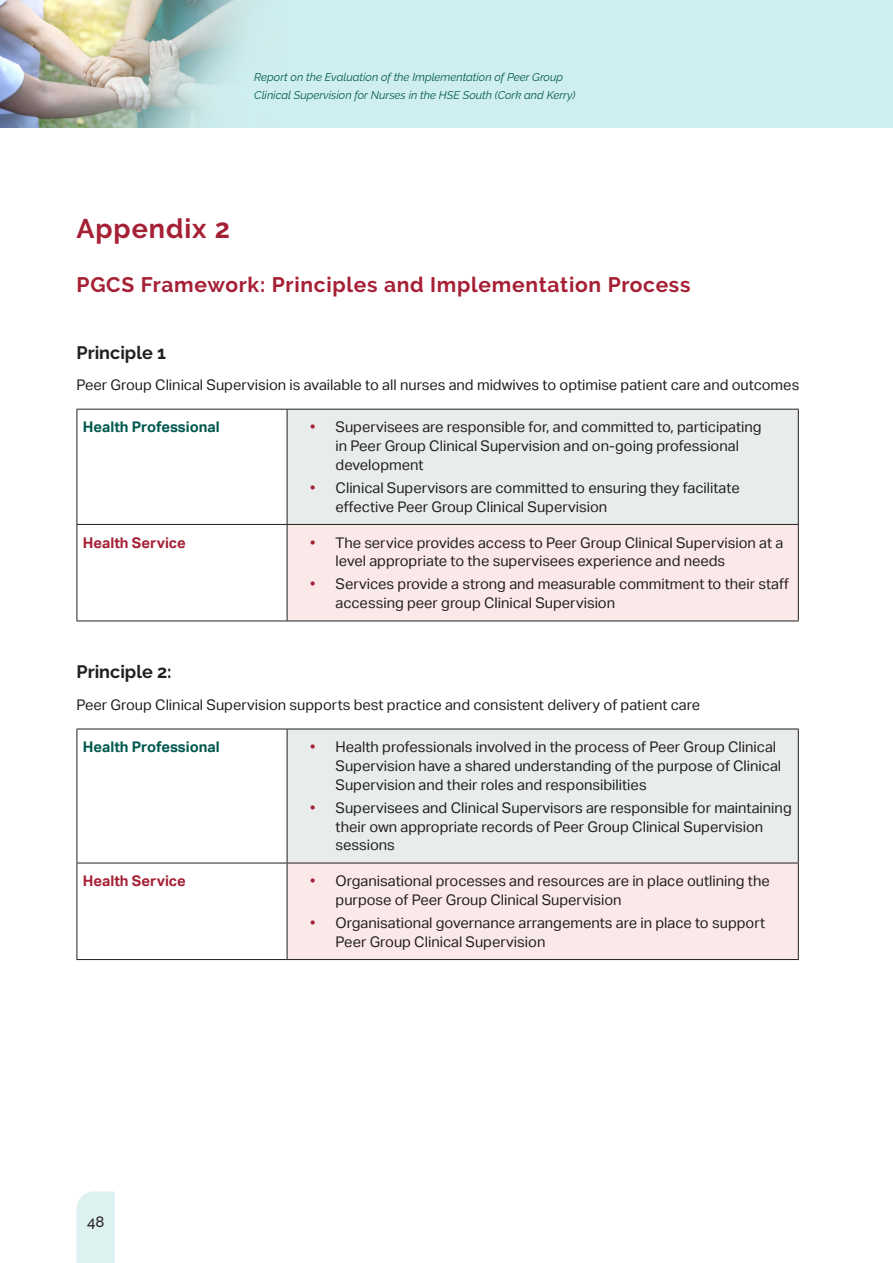
<style>
.page{position:relative;width:893px;height:1263px;background:#fff}
.page>*{position:absolute;margin:0;border:0;box-sizing:border-box;transform-origin:0 0}
.Subtitle{font:700 27px "Raleway";letter-spacing:.035em;color:#a62035}
.Subtitle-2{font:700 21px "Raleway";letter-spacing:.035em;color:#a62035}
.principle{font:700 18px "Raleway";color:#231f20}
.t1{font:500 15px "Raleway";color:#231f20}
.t2{font:14.7px/18.8px "Aktiv Grotesk";color:#231f20}
.t3{font:700 14.7px "Aktiv Grotesk";color:#00584e}
.t4{font:700 14.7px "Aktiv Grotesk";color:#a62035}
.t5{font:italic 11.25px/18px "Raleway";color:#00584e}
.s1{color:#a62035}
</style>
<div class="page">
<div style="left:77px;top:1191px;width:38px;height:72px;background:#ddf1f1"></div>
<img style="left:0;top:0;width:893px;height:128px">
<div style="left:287px;top:409px;width:511px;height:115px;background:#e8edec"></div>
<div style="left:287px;top:524px;width:511px;height:97px;background:#fbe9e9"></div>
<hr style="left:77px;top:409px;width:210px;height:1px;background:#231f20">
<hr style="left:77px;top:409px;width:1px;height:115px;background:#231f20">
<hr style="left:287px;top:409px;width:512px;height:1px;background:#231f20">
<hr style="left:287px;top:409px;width:1px;height:115px;background:#231f20">
<hr style="left:798px;top:409px;width:1px;height:115px;background:#231f20">
<hr style="left:77px;top:524px;width:210px;height:1px;background:#231f20">
<hr style="left:77px;top:525px;width:1px;height:96px;background:#231f20">
<hr style="left:287px;top:524px;width:512px;height:1px;background:#231f20">
<hr style="left:287px;top:525px;width:1px;height:96px;background:#231f20">
<hr style="left:798px;top:525px;width:1px;height:96px;background:#231f20">
<hr style="left:77px;top:621px;width:210px;height:1px;background:#231f20">
<hr style="left:287px;top:621px;width:512px;height:1px;background:#231f20">
<div style="left:287px;top:729px;width:511px;height:134px;background:#e8edec"></div>
<div style="left:287px;top:863px;width:511px;height:96px;background:#fbe9e9"></div>
<hr style="left:77px;top:729px;width:210px;height:1px;background:#231f20">
<hr style="left:77px;top:729px;width:1px;height:134px;background:#231f20">
<hr style="left:77px;top:863px;width:210px;height:1px;background:#231f20">
<hr style="left:77px;top:863px;width:1px;height:96px;background:#231f20">
<hr style="left:77px;top:959px;width:210px;height:1px;background:#231f20">
<hr style="left:287px;top:729px;width:512px;height:1px;background:#231f20">
<hr style="left:287px;top:729px;width:1px;height:134px;background:#231f20">
<hr style="left:798px;top:729px;width:1px;height:134px;background:#231f20">
<hr style="left:287px;top:863px;width:512px;height:1px;background:#231f20">
<hr style="left:287px;top:863px;width:1px;height:96px;background:#231f20">
<hr style="left:798px;top:863px;width:1px;height:96px;background:#231f20">
<hr style="left:287px;top:959px;width:512px;height:1px;background:#231f20">
<p class="t5" style="left:254px;top:68px;width:323px">Report on the Evaluation of the Implementation of Peer Group<br>Clinical Supervision for Nurses in the HSE South (Cork and Kerry)</p>
<p class="Subtitle" style="left:77px;top:213px;width:155px">Appendix 2</p>
<p class="Subtitle-2" style="left:77px;top:273px;width:615px">PGCS Framework: Principles and Implementation Process</p>
<p class="principle" style="left:77px;top:342px;width:91px">Principle 1</p>
<p class="t2" style="left:77px;top:376px;width:724px">Peer Group Clinical Supervision is available to all nurses and midwives to optimise patient care and outcomes</p>
<p class="t3" style="left:83px;top:419px;width:138px">Health Professional</p>
<p class="t2" style="left:336px;top:418px;width:428px;text-indent:-26px"><span class="s1">•</span> Supervisees are responsible for, and committed to, participating in Peer Group Clinical Supervision and on-going professional development</p>
<p class="t2" style="left:336px;top:478px;width:406px;text-indent:-26px"><span class="s1">•</span> Clinical Supervisors are committed to ensuring they facilitate effective Peer Group Clinical Supervision</p>
<p class="t4" style="left:83px;top:534px;width:104px">Health Service</p>
<p class="t2" style="left:336px;top:533px;width:449px;text-indent:-26px"><span class="s1">•</span> The service provides access to Peer Group Clinical Supervision at a level appropriate to the supervisees experience and needs</p>
<p class="t2" style="left:336px;top:575px;width:455px;text-indent:-26px"><span class="s1">•</span> Services provide a strong and measurable commitment to their staff accessing peer group Clinical Supervision</p>
<p class="principle" style="left:77px;top:662px;width:97px">Principle 2:</p>
<p class="t2" style="left:77px;top:695px;width:625px">Peer Group Clinical Supervision supports best practice and consistent delivery of patient care</p>
<p class="t3" style="left:83px;top:738px;width:138px">Health Professional</p>
<p class="t2" style="left:336px;top:738px;width:447px;text-indent:-26px"><span class="s1">•</span> Health professionals involved in the process of Peer Group Clinical<br>Supervision have a shared understanding of the purpose of Clinical<br>Supervision and their roles and responsibilities</p>
<p class="t2" style="left:336px;top:798px;width:458px;text-indent:-26px"><span class="s1">•</span> Supervisees and Clinical Supervisors are responsible for maintaining their own appropriate records of Peer Group Clinical Supervision sessions</p>
<p class="t4" style="left:83px;top:873px;width:104px">Health Service</p>
<p class="t2" style="left:336px;top:872px;width:436px;text-indent:-26px"><span class="s1">•</span> Organisational processes and resources are in place outlining the purpose of Peer Group Clinical Supervision</p>
<p class="t2" style="left:336px;top:913px;width:431px;text-indent:-26px"><span class="s1">•</span> Organisational governance arrangements are in place to support<br>Peer Group Clinical Supervision</p>
<p class="t1" style="left:87px;top:1213px;width:19px">48</p>
</div>
